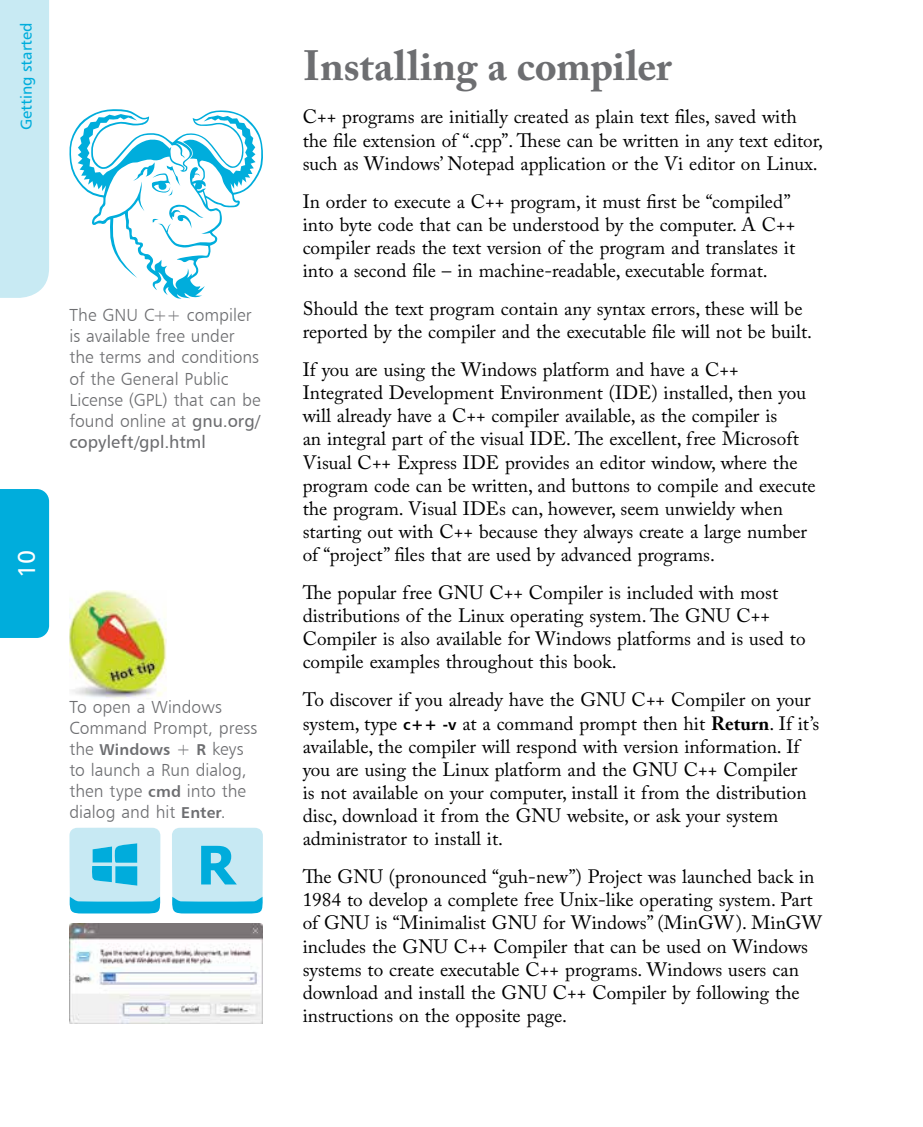
<style>
.page{position:relative;width:923px;height:1127px;background:#fff}
.page>*{position:absolute;margin:0;border:0;box-sizing:border-box;transform-origin:0 0}
.t1{font:700 53.2px "Tahoma";color:#00acdc}
.t2{font:700 42px "Adobe Caslon Pro";letter-spacing:-.005em;color:#6d6e71}
.t3{font:24.5px "Humanist 777 BT Roman B";color:#fff}
.t4{font:19.25px/23.1px "Adobe Caslon Pro";color:#000}
.t5{font:17.5px/21px "Humanist 777 BT Light B";color:#6d6e71}
.t6{font:17.5px "Humanist 777 BT Roman B";letter-spacing:.005em;color:#6d6e71}
.t7{font:15.75px "Humanist 777 BT Roman B";color:#00addc}
.s1{font-family:"Humanist 777 BT Roman B"}
.s2{font-family:"Humanist 777 BT Bold B";font-size:15.75px}
.s3{font-weight:700}
</style>
<div class="page">
<div style="left:0;top:489px;width:49px;height:148px;background:#00addc"></div>
<div style="left:0;top:0;width:49px;height:298px;background:#c8eaf3"></div>
<svg style="left:69px;top:109px;width:194px;height:189px"></svg>
<img style="left:70px;top:590px;width:96px;height:109px">
<svg style="left:69px;top:827px;width:91px;height:86px"></svg>
<svg style="left:172px;top:827px;width:91px;height:86px"></svg>
<img style="left:69px;top:923px;width:194px;height:100px">
<p class="t7" style="left:17px;top:130px;width:109px;rotate:-90deg">Getting started</p>
<p class="t5" style="left:69px;top:304px;width:193px">The GNU C++ compiler is available free under the terms and conditions of the General Public<br>License (GPL) that can be found online at <span class="s1">gnu.org/</span></p>
<p class="t6" style="left:69px;top:430px;width:138px">copyleft/gpl.html</p>
<p class="t3" style="left:12px;top:577px;width:30px;rotate:-90deg">10</p>
<p class="t5" style="left:69px;top:695px;width:189px">To open a Windows<br>Command Prompt, press the <span class="s2">Windows</span> + <span class="s2">R</span> keys to launch a Run dialog, then type <span class="s2">cmd</span> into the dialog and hit <span class="s2">Enter</span>.</p>
<h1 class="t1" style="left:197px;top:831px;width:40px">R</h1>
<h2 class="t2" style="left:303px;top:41px;width:370px">Installing a compiler</h2>
<p class="t4" style="left:303px;top:105px;width:522px">C++ programs are initially created as plain text files, saved with the file extension of “.cpp”. These can be written in any text editor, such as Windows’ Notepad application or the Vi editor on Linux.</p>
<p class="t4" style="left:303px;top:189px;width:494px">In order to execute a C++ program, it must first be “compiled” into byte code that can be understood by the computer. A C++ compiler reads the text version of the program and translates it into a second file – in machine-readable, executable format.</p>
<p class="t4" style="left:303px;top:297px;width:511px">Should the text program contain any syntax errors, these will be reported by the compiler and the executable file will not be built.</p>
<p class="t4" style="left:303px;top:358px;width:514px">If you are using the Windows platform and have a C++ Integrated Development Environment (IDE) installed, then you will already have a C++ compiler available, as the compiler is<br>an integral part of the visual IDE. The excellent, free Microsoft Visual C++ Express IDE provides an editor window, where the program code can be written, and buttons to compile and execute the program. Visual IDEs can, however, seem unwieldy when starting out with C++ because they always create a large number of “project” files that are used by advanced programs.</p>
<p class="t4" style="left:303px;top:580px;width:504px">The popular free GNU C++ Compiler is included with most distributions of the Linux operating system. The GNU C++ Compiler is also available for Windows platforms and is used to compile examples throughout this book.</p>
<p class="t4" style="left:303px;top:688px;width:518px">To discover if you already have the GNU C++ Compiler on your system, type <span class="s2">c++ -v</span> at a command prompt then hit <span class="s3">Return</span>. If it’s available, the compiler will respond with version information. If you are using the Linux platform and the GNU C++ Compiler<br>is not available on your computer, install it from the distribution disc, download it from the GNU website, or ask your system administrator to install it.</p>
<p class="t4" style="left:303px;top:864px;width:520px">The GNU (pronounced “guh-new”) Project was launched back in 1984 to develop a complete free Unix-like operating system. Part of GNU is “Minimalist GNU for Windows” (MinGW). MinGW includes the GNU C++ Compiler that can be used on Windows systems to create executable C++ programs. Windows users can download and install the GNU C++ Compiler by following the instructions on the opposite page.</p>
</div>
